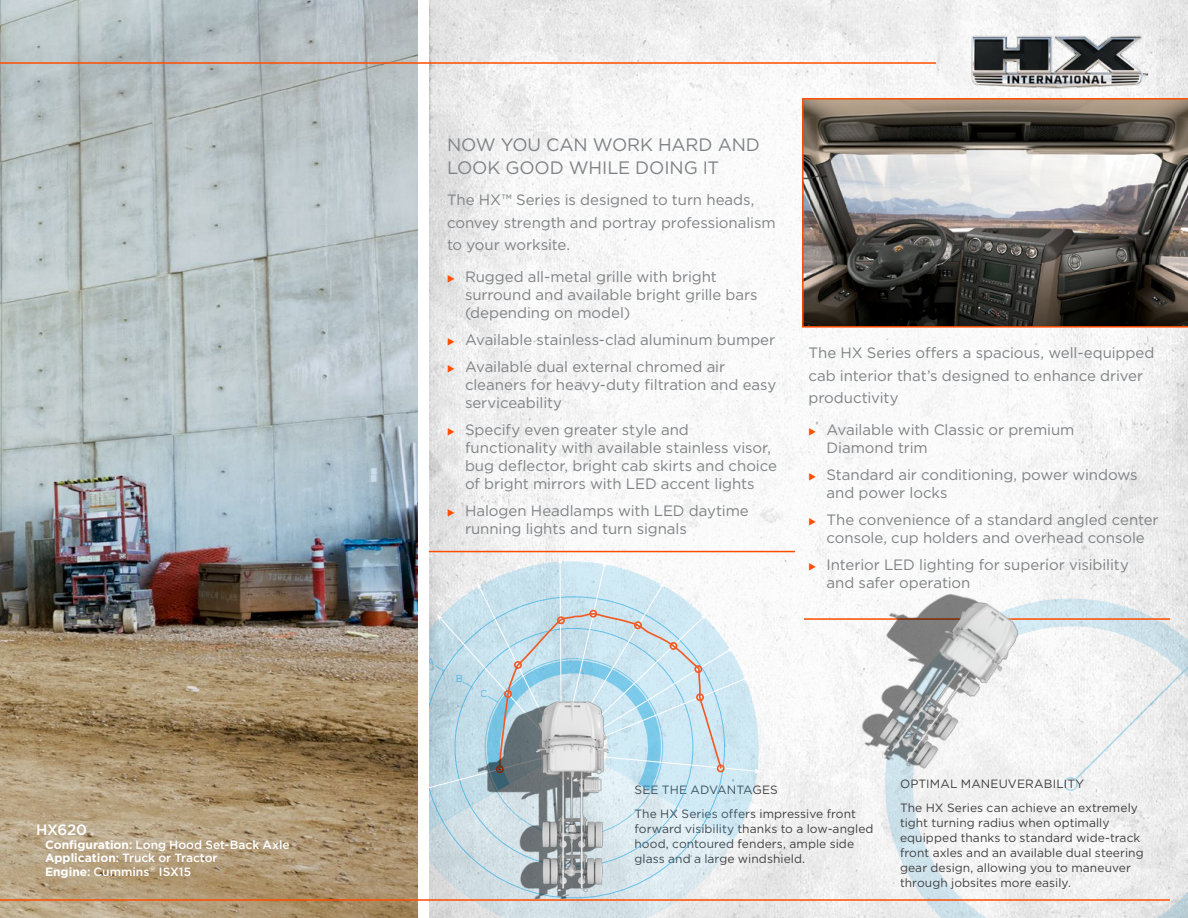
<style>
.page{position:relative;width:1188px;height:918px;background:#fff}
.page>*{position:absolute;margin:0;border:0;box-sizing:border-box;transform-origin:0 0}
.t1{font:18px/22.5px "Gotham";letter-spacing:-.01em;color:#808285}
.t2{font:15px/18px "Gotham";letter-spacing:-.005em;color:#808285}
.t3{font:500 15px "Gotham";letter-spacing:-.02em;color:#fff}
.t4{font:12px/15px "Gotham";letter-spacing:.005em;color:#414042}
.t5{font:500 12px/13.5px "Gotham";color:#fff}
.t6{font:9.9px "Gotham";color:#29abe2}
.s1{font-weight:700}
.s2{color:#ff4d00}
</style>
<div class="page">
<img style="left:429px;top:0;width:759px;height:918px">
<img style="left:0;top:0;width:418px;height:918px">
<svg style="left:885px;top:599px;width:303px;height:319px;fill:#eeeeef"></svg>
<svg style="left:1063px;top:658px;width:125px;height:134px"></svg>
<svg style="left:429px;top:837px;width:305px;height:81px;background:#e2e5e6"></svg>
<svg style="left:429px;top:837px;width:296px;height:61px;background:#dae4e8"></svg>
<svg style="left:455px;top:837px;width:238px;height:30px;background:#d7e6ed"></svg>
<svg style="left:429px;top:556px;width:333px;height:281px"></svg>
<div style="left:504px;top:690px;width:8px;height:8px;border:2px solid #f15a24;border-radius:50%"></div>
<div style="left:514px;top:661px;width:8px;height:8px;border:2px solid #f15a24;border-radius:50%"></div>
<div style="left:557px;top:616px;width:8px;height:8px;border:2px solid #f15a24;border-radius:50%"></div>
<div style="left:589px;top:610px;width:8px;height:8px;border:2px solid #f15a24;border-radius:50%"></div>
<div style="left:634px;top:621px;width:8px;height:8px;border:2px solid #f15a24;border-radius:50%"></div>
<div style="left:670px;top:642px;width:7px;height:8px;border:2px solid #f15a24;border-radius:50%"></div>
<div style="left:694px;top:665px;width:8px;height:8px;border:2px solid #f15a24;border-radius:50%"></div>
<div style="left:696px;top:693px;width:8px;height:8px;border:2px solid #f15a24;border-radius:50%"></div>
<div style="left:717px;top:765px;width:8px;height:7px;border:2px solid #f15a24;border-radius:50%"></div>
<svg style="left:802px;top:98px;width:386px;height:230px;background:#706963"></svg>
<hr style="left:804px;top:618px;width:366px;height:2px;background:#ff4d00">
<hr style="left:429px;top:551px;width:366px;height:1px;background:#ff4d00">
<img style="left:462px;top:691px;width:173px;height:227px">
<img style="left:781px;top:545px;width:273px;height:294px">
<hr style="left:0;top:899px;width:1170px;height:2px;background:#ff4d00">
<hr style="left:0;top:62px;width:936px;height:2px;background:#ff4d00">
<img style="left:968px;top:34px;width:183px;height:56px">
<p class="t3" style="left:36px;top:821px;width:52px">HX620</p>
<p class="t5" style="left:45px;top:837px;width:246px"><span class="s1">Configuration</span>: Long Hood Set-Back Axle<br><span class="s1">Application</span>: Truck or Tractor<br><span class="s1">Engine</span>: Cummins<sup>®</sup> ISX15</p>
<p class="t1" style="left:447px;top:133px;width:315px">NOW YOU CAN WORK HARD AND<br>LOOK GOOD WHILE DOING IT</p>
<p class="t2" style="left:447px;top:188px;width:330px;line-height:22.5px">The HX™ Series is designed to turn heads, convey strength and portray professionalism to your worksite.</p>
<p class="t2" style="left:465px;top:267px;width:294px;text-indent:-18px"><span class="s2">◆</span> Rugged all-metal grille with bright surround and available bright grille bars (depending on model)</p>
<p class="t2" style="left:447px;top:330px;width:330px"><span class="s2">◆</span> Available stainless-clad aluminum bumper</p>
<p class="t2" style="left:465px;top:357px;width:313px;text-indent:-18px"><span class="s2">◆</span> Available dual external chromed air cleaners for heavy-duty filtration and easy serviceability</p>
<p class="t2" style="left:465px;top:420px;width:313px;text-indent:-18px"><span class="s2">◆</span> Specify even greater style and functionality with available stainless visor, bug deflector, bright cab skirts and choice of bright mirrors with LED accent lights</p>
<p class="t2" style="left:465px;top:501px;width:285px;text-indent:-18px"><span class="s2">◆</span> Halogen Headlamps with LED daytime running lights and turn signals</p>
<p class="t6" style="left:427px;top:656px;width:9px">A</p>
<p class="t6" style="left:455px;top:673px;width:9px">B</p>
<p class="t6" style="left:481px;top:688px;width:9px">C</p>
<p class="t2" style="left:808px;top:341px;width:347px;line-height:22.5px">The HX Series offers a spacious, well-equipped cab interior that’s designed to enhance driver productivity</p>
<p class="t2" style="left:826px;top:420px;width:250px;text-indent:-18px"><span class="s2">◆</span> Available with Classic or premium<br>Diamond trim</p>
<p class="t2" style="left:826px;top:465px;width:313px;text-indent:-18px"><span class="s2">◆</span> Standard air conditioning, power windows and power locks</p>
<p class="t2" style="left:809px;top:510px;width:352px;text-align:center"><span class="s2">◆</span> The convenience of a standard angled center console, cup holders and overhead console</p>
<p class="t2" style="left:826px;top:555px;width:304px;text-indent:-18px"><span class="s2">◆</span> Interior LED lighting for superior visibility and safer operation</p>
<p class="t4" style="left:634px;top:778px;width:223px;line-height:24px">SEE THE ADVANTAGES<br>The HX Series offers impressive front</p>
<p class="t4" style="left:634px;top:821px;width:241px">forward visibility thanks to a low-angled hood, contoured fenders, ample side glass and a large windshield.</p>
<p class="t4" style="left:900px;top:772px;width:239px;line-height:24px">OPTIMAL MANEUVERABILITY<br>The HX Series can achieve an extremely</p>
<p class="t4" style="left:900px;top:815px;width:245px">tight turning radius when optimally equipped thanks to standard wide-track front axles and an available dual steering gear design, allowing you to maneuver through jobsites more easily.</p>
</div>
